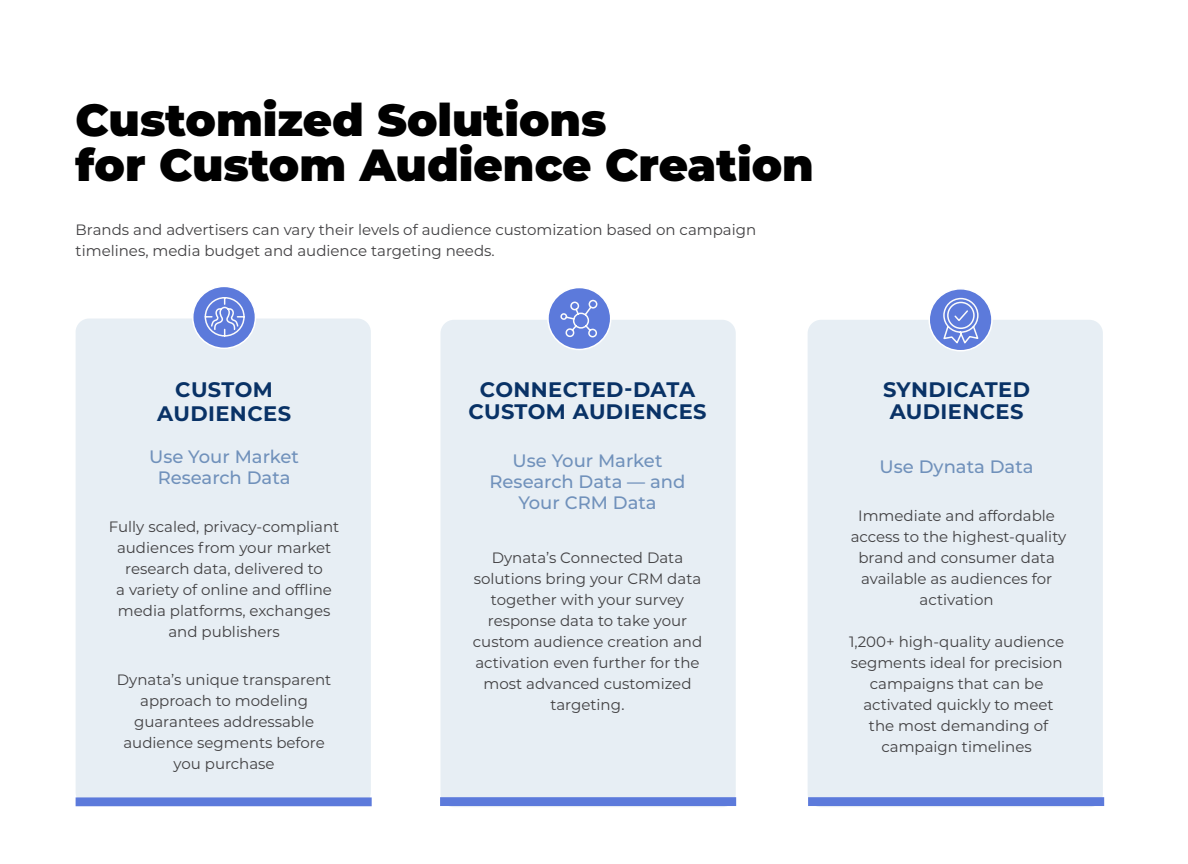
<style>
.page{position:relative;width:1188px;height:864px;background:#fff}
.page>*{position:absolute;margin:0;border:0;box-sizing:border-box;transform-origin:0 0}
.t1{font:900 45px/45px "Montserrat";color:#000}
.t2{font:700 21px/22.5px "Montserrat";letter-spacing:.02em;color:#093266;text-align:center}
.t3{font:500 18px/21px "Montserrat";color:#7091bb;text-align:center}
.t4{font:15px/21px "Montserrat";color:#414042;text-align:center}
.s1{font-family:"Gotham"}
</style>
<div class="page">
<svg style="left:75px;top:796px;width:21px;height:11px"></svg>
<svg style="left:104px;top:806px;width:76px;height:1px"></svg>
<div style="left:808px;top:320px;width:295px;height:487px;background:#e7eef4;border-radius:14px"></div>
<div style="left:808px;top:797px;width:296px;height:9px;background:#5c7adb"></div>
<div style="left:440px;top:320px;width:296px;height:487px;background:#e7eef4;border-radius:14px"></div>
<div style="left:440px;top:797px;width:296px;height:9px;background:#5c7adb"></div>
<div style="left:76px;top:319px;width:295px;height:487px;background:#e7eef4;border-radius:14px"></div>
<div style="left:76px;top:797px;width:296px;height:9px;background:#5c7adb"></div>
<div style="left:193px;top:286px;width:62px;height:62px;background:#5c7adb;border-radius:50%"></div>
<div style="left:192px;top:286px;width:64px;height:63px;border:2px solid #fff;border-radius:50%"></div>
<div style="left:929px;top:289px;width:63px;height:62px;background:#5c7adb;border-radius:50%"></div>
<div style="left:928px;top:288px;width:65px;height:63px;border:2px solid #fff;border-radius:50%"></div>
<div style="left:548px;top:288px;width:63px;height:61px;background:#5c7adb;border-radius:50%"></div>
<div style="left:547px;top:287px;width:64px;height:63px;border:2px solid #fff;border-radius:50%"></div>
<svg style="left:204px;top:297px;width:41px;height:40px"></svg>
<svg style="left:942px;top:297px;width:38px;height:49px"></svg>
<svg style="left:561px;top:299px;width:37px;height:39px"></svg>
<h1 class="t1" style="left:76px;top:95px;width:740px">Customized Solutions<br>for Custom Audience Creation</h1>
<p class="t4" style="left:76px;top:219px;width:682px;text-align:left">Brands and advertisers can vary their levels of audience customization based on campaign timelines, media budget and audience targeting needs.</p>
<h2 class="t2" style="left:157px;top:376px;width:135px;line-height:24px">CUSTOM<br>AUDIENCES</h2>
<p class="t3" style="left:149px;top:445px;width:151px">Use Your Market<br>Research Data</p>
<p class="t4" style="left:109px;top:515px;width:232px">Fully scaled, privacy-compliant audiences from your market research data, delivered to<br>a variety of online and offline media platforms, exchanges and publishers</p>
<p class="t4" style="left:117px;top:668px;width:216px">Dynata’s unique transparent approach to modeling guarantees addressable audience segments before you purchase</p>
<h2 class="t2" style="left:468px;top:377px;width:240px">CONNECTED-DATA<br>CUSTOM AUDIENCES</h2>
<p class="t3" style="left:490px;top:450px;width:197px">Use Your Market<br>Research Data — and<br>Your CRM Data</p>
<p class="t4" style="left:473px;top:547px;width:231px">Dynata’s Connected Data solutions bring your CRM data together with your survey response data to take your custom audience creation and activation even further for the most advanced customized targeting<span class="s1">.</span></p>
<h2 class="t2" style="left:883px;top:377px;width:148px">SYNDICATED<br>AUDIENCES</h2>
<p class="t3" style="left:880px;top:456px;width:155px">Use Dynata Data</p>
<p class="t4" style="left:851px;top:505px;width:217px">Immediate and affordable access to the highest-quality brand and consumer data available as audiences for activation</p>
<p class="t4" style="left:849px;top:631px;width:217px">1,200+ high-quality audience segments ideal for precision campaigns that can be activated quickly to meet the most demanding of campaign timelines</p>
</div>
